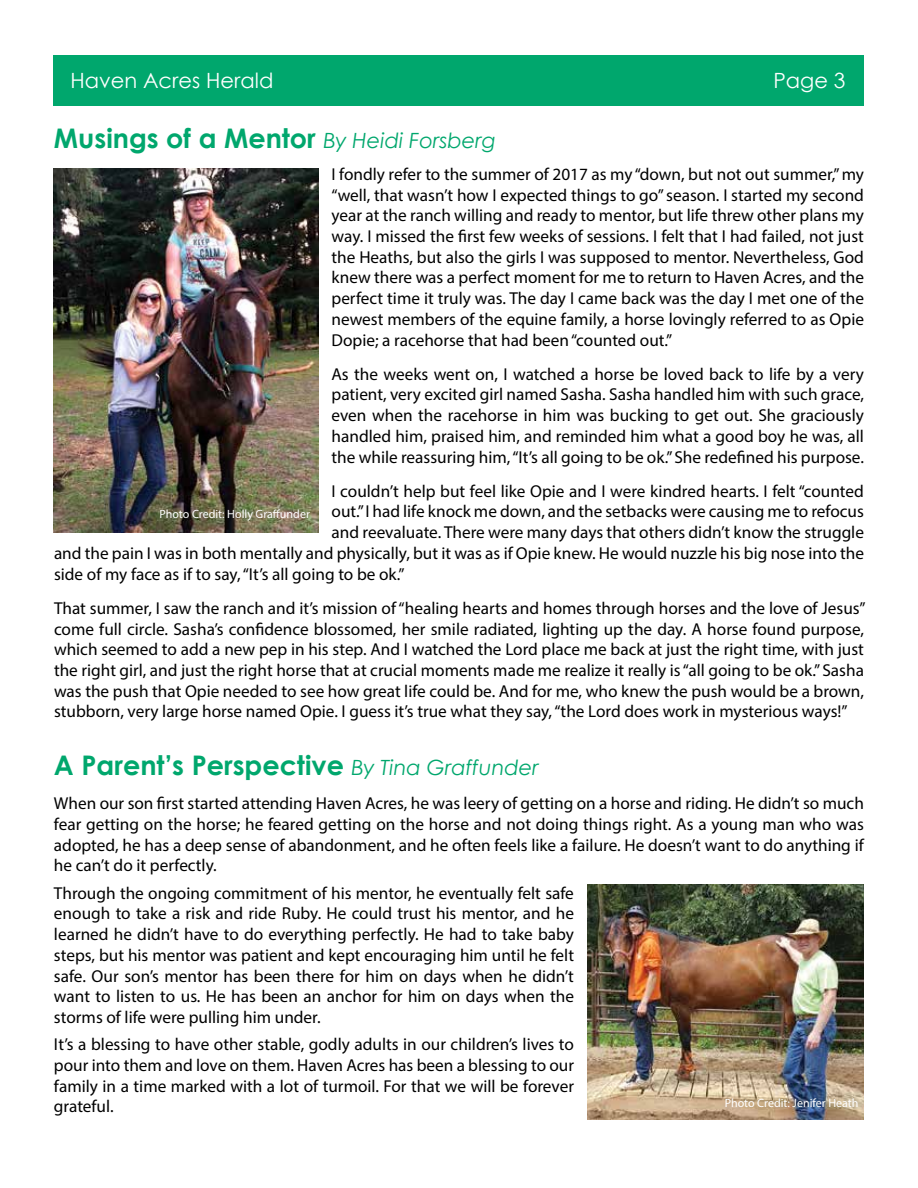
<style>
.page{position:relative;width:918px;height:1188px;background:#fff}
.page>*{position:absolute;margin:0;border:0;box-sizing:border-box;transform-origin:0 0}
.t1{font:700 27px "Century Gothic";color:#00a76d}
.t2{font:21px "Century Gothic";color:#fff}
.t3{font:17.25px/20.7px "Myriad Pro";color:#000;text-align:justify}
.t4{font:12px "Myriad Pro";color:#fff}
.s1{font-weight:400;font-style:italic;font-size:21px}
</style>
<div class="page">
<img style="left:54px;top:169px;width:264px;height:363px">
<div style="left:54px;top:55px;width:810px;height:51px;background:#00a76d"></div>
<img style="left:588px;top:884px;width:276px;height:236px">
<p class="t2" style="left:70px;top:66px;width:204px">Haven Acres Herald</p>
<p class="t2" style="left:773px;top:66px;width:74px">Page 3</p>
<h1 class="t1" style="left:54px;top:118px;width:443px">Musings of a Mentor <span class="s1">By Heidi Forsberg</span></h1>
<p class="t3" style="left:332px;top:164px;width:534px">I fondly refer to the summer of 2017 as my “down, but not out summer,” my “well, that wasn’t how I expected things to go” season. I started my second year at the ranch willing and ready to mentor, but life threw other plans my way. I missed the first few weeks of sessions. I felt that I had failed, not just the Heaths, but also the girls I was supposed to mentor. Nevertheless, God knew there was a perfect moment for me to return to Haven Acres, and the perfect time it truly was. The day I came back was the day I met one of the newest members of the equine family, a horse lovingly referred to as Opie Dopie; a racehorse that had been “counted out.”</p>
<p class="t3" style="left:332px;top:363px;width:534px">As the weeks went on, I watched a horse be loved back to life by a very patient, very excited girl named Sasha. Sasha handled him with such grace, even when the racehorse in him was bucking to get out. She graciously handled him, praised him, and reminded him what a good boy he was, all the while reassuring him, “It’s all going to be ok.” She redefined his purpose.</p>
<p class="t3" style="left:332px;top:480px;width:534px">I couldn’t help but feel like Opie and I were kindred hearts. I felt “counted</p>
<p class="t3" style="left:332px;top:501px;width:534px">out.” I had life knock me down, and the setbacks were causing me to refocus</p>
<p class="t3" style="left:332px;top:522px;width:534px">and reevaluate. There were many days that others didn’t know the struggle</p>
<p class="t3" style="left:54px;top:542px;width:812px">and the pain I was in both mentally and physically, but it was as if Opie knew. He would nuzzle his big nose into the</p>
<p class="t3" style="left:54px;top:563px;width:352px">side of my face as if to say, “It’s all going to be ok.”</p>
<p class="t3" style="left:54px;top:597px;width:813px">That summer, I saw the ranch and it’s mission of “healing hearts and homes through horses and the love of Jesus” come full circle. Sasha’s confidence blossomed, her smile radiated, lighting up the day. A horse found purpose, which seemed to add a new pep in his step. And I watched the Lord place me back at just the right time, with just the right girl, and just the right horse that at crucial moments made me realize it really is “all going to be ok.” Sasha was the push that Opie needed to see how great life could be. And for me, who knew the push would be a brown, stubborn, very large horse named Opie. I guess it’s true what they say, “the Lord does work in mysterious ways!”</p>
<p class="t4" style="left:159px;top:507px;width:152px">Photo Credit: Holly Graffunder</p>
<h1 class="t1" style="left:54px;top:745px;width:486px">A Parent’s Perspective <span class="s1">By Tina Graffunder</span></h1>
<p class="t3" style="left:54px;top:793px;width:811px">When our son first started attending Haven Acres, he was leery of getting on a horse and riding. He didn’t so much fear getting on the horse; he feared getting on the horse and not doing things right. As a young man who was adopted, he has a deep sense of abandonment, and he often feels like a failure. He doesn’t want to do anything if he can’t do it perfectly.</p>
<p class="t3" style="left:54px;top:882px;width:522px">Through the ongoing commitment of his mentor, he eventually felt safe enough to take a risk and ride Ruby. He could trust his mentor, and he learned he didn’t have to do everything perfectly. He had to take baby steps, but his mentor was patient and kept encouraging him until he felt safe. Our son’s mentor has been there for him on days when he didn’t want to listen to us. He has been an anchor for him on days when the storms of life were pulling him under.</p>
<p class="t3" style="left:54px;top:1034px;width:522px">It’s a blessing to have other stable, godly adults in our children’s lives to pour into them and love on them. Haven Acres has been a blessing to our family in a time marked with a lot of turmoil. For that we will be forever grateful.</p>
<p class="t4" style="left:725px;top:1096px;width:135px">Photo Credit: Jenifer Heath</p>
</div>
